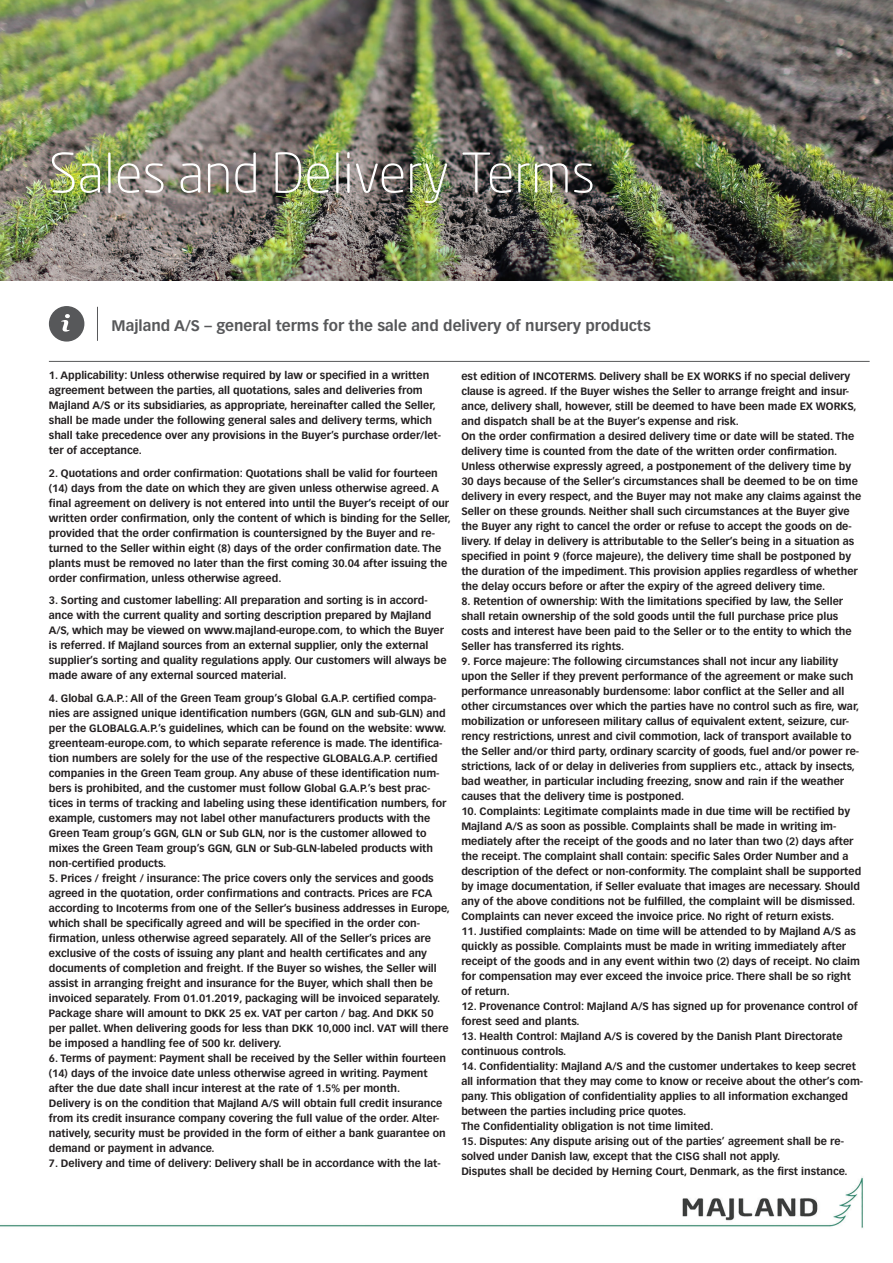
<style>
.page{position:relative;width:893px;height:1263px;background:#fff}
.page>*{position:absolute;margin:0;border:0;box-sizing:border-box;transform-origin:0 0}
.t1{font:300 54px "Neo Sans Std";color:#fff}
.t2{font:700 15px "Vectora LT Std";color:#57585a}
.t3{font:700 10.5px/15px "Vectora LH";color:#231f20}
</style>
<div class="page">
<img style="left:0;top:0;width:893px;height:281px">
<hr style="left:97px;top:307px;width:1px;height:34px;background:#57585a">
<div style="left:50px;top:307px;width:34px;height:34px;background:#57585a;border-radius:50%"></div>
<div style="left:49px;top:306px;width:35px;height:36px;border:2px solid #57585a;border-radius:50%"></div>
<svg style="left:61px;top:314px;width:9px;height:18px"></svg>
<hr style="left:49px;top:361px;width:821px;height:1px;background:#57585a">
<img style="left:0;top:1177px;width:863px;height:51px">
<p class="t1" style="left:49px;top:141px;width:548px">Sales and Delivery Terms</p>
<p class="t2" style="left:112px;top:316px;width:541px">Majland A/S – general terms for the sale and delivery of nursery products</p>
<p class="t3" style="left:49px;top:368px;width:394px">1. Applicability: Unless otherwise required by law or specified in a written agreement between the parties, all quotations, sales and deliveries from Majland A/S or its subsidiaries, as appropriate, hereinafter called the Seller, shall be made under the following general sales and delivery terms, which shall take precedence over any provisions in the Buyer’s purchase order/let&shy;ter of acceptance.</p>
<p class="t3" style="left:49px;top:465px;width:404px">2. Quotations and order confirmation: Quotations shall be valid for fourteen (14) days from the date on which they are given unless otherwise agreed. A final agreement on delivery is not entered into until the Buyer’s receipt of our written order confirmation, only the content of which is binding for the Seller, provided that the order confirmation is countersigned by the Buyer and re&shy;turned to the Seller within eight (8) days of the order confirmation date. The plants must be removed no later than the first coming 30.04 after issuing the order confirmation, unless otherwise agreed.</p>
<p class="t3" style="left:49px;top:593px;width:399px">3. Sorting and customer labelling: All preparation and sorting is in accord&shy;ance with the current quality and sorting description prepared by Majland A/S, which may be viewed on www.majland-europe.com, to which the Buyer is referred. If Majland sources from an external supplier, only the external supplier’s sorting and quality regulations apply. Our customers will always be made aware of any external sourced material.</p>
<p class="t3" style="left:49px;top:690px;width:399px">4. Global G.A.P.: All of the Green Team group’s Global G.A.P. certified compa&shy;nies are assigned unique identification numbers (GGN, GLN and sub-GLN) and per the GLOBALG.A.P.’s guidelines, which can be found on the website: www. greenteam-europe.com, to which separate reference is made. The identifica&shy;tion numbers are solely for the use of the respective GLOBALG.A.P. certified companies in the Green Team group. Any abuse of these identification num&shy;bers is prohibited, and the customer must follow Global G.A.P.’s best prac&shy;tices in terms of tracking and labeling using these identification numbers, for example, customers may not label other manufacturers products with the Green Team group’s GGN, GLN or Sub GLN, nor is the customer allowed to mixes the Green Team group’s GGN, GLN or Sub-GLN-labeled products with non-certified products.</p>
<p class="t3" style="left:49px;top:870px;width:403px">5. Prices / freight / insurance: The price covers only the services and goods agreed in the quotation, order confirmations and contracts. Prices are FCA according to Incoterms from one of the Seller’s business addresses in Europe, which shall be specifically agreed and will be specified in the order con&shy;firmation, unless otherwise agreed separately. All of the Seller’s prices are exclusive of the costs of issuing any plant and health certificates and any documents of completion and freight. If the Buyer so wishes, the Seller will assist in arranging freight and insurance for the Buyer, which shall then be invoiced separately. From 01.01.2019, packaging will be invoiced separately.<br>Package share will amount to DKK 25 ex. VAT per carton / bag. And DKK 50 per pallet. When delivering goods for less than DKK 10,000 incl. VAT will there be imposed a handling fee of 500 kr. delivery.</p>
<p class="t3" style="left:49px;top:1050px;width:399px">6. Terms of payment: Payment shall be received by the Seller within fourteen (14) days of the invoice date unless otherwise agreed in writing. Payment after the due date shall incur interest at the rate of 1.5% per month.</p>
<p class="t3" style="left:49px;top:1095px;width:398px">Delivery is on the condition that Majland A/S will obtain full credit insurance from its credit insurance company covering the full value of the order. Alter&shy;natively, security must be provided in the form of either a bank guarantee on demand or payment in advance.</p>
<p class="t3" style="left:49px;top:1155px;width:393px">7. Delivery and time of delivery: Delivery shall be in accordance with the lat-</p>
<p class="t3" style="left:461px;top:369px;width:397px">est edition of INCOTERMS. Delivery shall be EX WORKS if no special delivery clause is agreed. If the Buyer wishes the Seller to arrange freight and insur&shy;ance, delivery shall, however, still be deemed to have been made EX WORKS, and dispatch shall be at the Buyer’s expense and risk.</p>
<p class="t3" style="left:461px;top:429px;width:401px">On the order confirmation a desired delivery time or date will be stated. The delivery time is counted from the date of the written order confirmation.<br>Unless otherwise expressly agreed, a postponement of the delivery time by 30 days because of the Seller’s circumstances shall be deemed to be on time delivery in every respect, and the Buyer may not make any claims against the Seller on these grounds. Neither shall such circumstances at the Buyer give the Buyer any right to cancel the order or refuse to accept the goods on de&shy;livery. If delay in delivery is attributable to the Seller’s being in a situation as specified in point 9 (force majeure), the delivery time shall be postponed by the duration of the impediment. This provision applies regardless of whether the delay occurs before or after the expiry of the agreed delivery time.</p>
<p class="t3" style="left:461px;top:594px;width:392px">8. Retention of ownership: With the limitations specified by law, the Seller shall retain ownership of the sold goods until the full purchase price plus costs and interest have been paid to the Seller or to the entity to which the Seller has transferred its rights.</p>
<p class="t3" style="left:461px;top:654px;width:400px">9. Force majeure: The following circumstances shall not incur any liability upon the Seller if they prevent performance of the agreement or make such performance unreasonably burdensome: labor conflict at the Seller and all other circumstances over which the parties have no control such as fire, war, mobilization or unforeseen military callus of equivalent extent, seizure, cur&shy;rency restrictions, unrest and civil commotion, lack of transport available to the Seller and/or third party, ordinary scarcity of goods, fuel and/or power re&shy;strictions, lack of or delay in deliveries from suppliers etc., attack by insects, bad weather, in particular including freezing, snow and rain if the weather causes that the delivery time is postponed.</p>
<p class="t3" style="left:461px;top:804px;width:402px">10. Complaints: Legitimate complaints made in due time will be rectified by Majland A/S as soon as possible. Complaints shall be made in writing im&shy;mediately after the receipt of the goods and no later than two (2) days after the receipt. The complaint shall contain: specific Sales Order Number and a description of the defect or non-conformity. The complaint shall be supported by image documentation, if Seller evaluate that images are necessary. Should any of the above conditions not be fulfilled, the complaint will be dismissed.<br>Complaints can never exceed the invoice price. No right of return exists.</p>
<p class="t3" style="left:461px;top:924px;width:400px">11. Justified complaints: Made on time will be attended to by Majland A/S as quickly as possible. Complaints must be made in writing immediately after receipt of the goods and in any event within two (2) days of receipt. No claim for compensation may ever exceed the invoice price. There shall be so right of return.</p>
<p class="t3" style="left:461px;top:999px;width:398px">12. Provenance Control: Majland A/S has signed up for provenance control of forest seed and plants.</p>
<p class="t3" style="left:461px;top:1029px;width:383px">13. Health Control: Majland A/S is covered by the Danish Plant Directorate continuous controls.</p>
<p class="t3" style="left:461px;top:1059px;width:403px">14. Confidentiality: Majland A/S and the customer undertakes to keep secret all information that they may come to know or receive about the other’s com&shy;pany. This obligation of confidentiality applies to all information exchanged between the parties including price quotes.</p>
<p class="t3" style="left:461px;top:1119px;width:254px">The Confidentiality obligation is not time limited.</p>
<p class="t3" style="left:461px;top:1134px;width:384px">15. Disputes: Any dispute arising out of the parties’ agreement shall be re&shy;solved under Danish law, except that the CISG shall not apply.</p>
<p class="t3" style="left:461px;top:1164px;width:388px">Disputes shall be decided by Herning Court, Denmark, as the first instance.</p>
</div>
